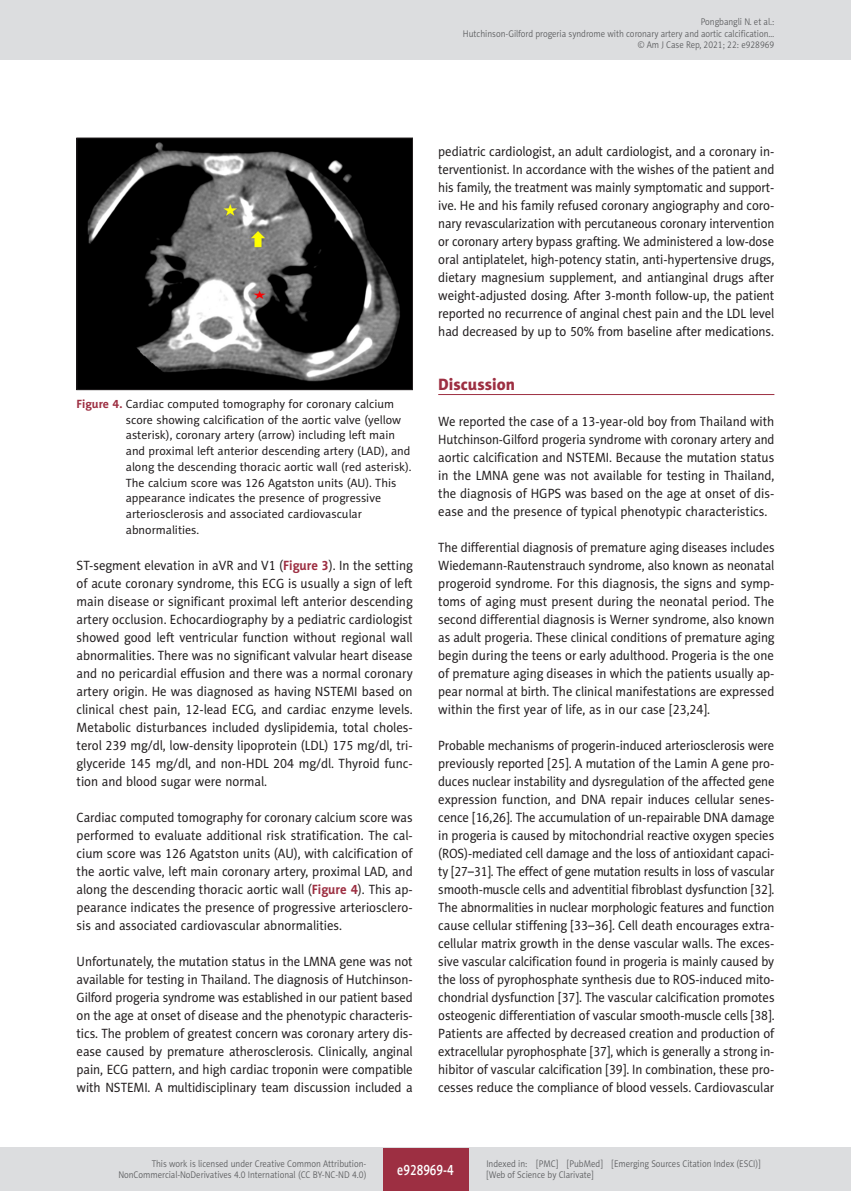
<style>
.page{position:relative;width:851px;height:1191px;background:#fff}
.page>*{position:absolute;margin:0;border:0;box-sizing:border-box;transform-origin:0 0}
.AJCR_Headline_1{font:16.5px "Naomi Sans EFN Heavy";color:#9d2f42}
.t1{font:15px "Naomi Sans EFN Medium";color:#fff;scale:.8 1}
.AJCR_Body{font:13.5px/18px "Naomi Sans EFN";color:#231f20;text-align:justify;scale:.95 1}
.AJCR_Body-2{font:13.5px/18px "Naomi Sans EFN";color:#231f20;text-align:justify;scale:.94 1}
.AJCR_Body-3{font:13.5px/18px "Naomi Sans EFN";color:#231f20;text-align:justify;scale:.93 1}
.AJCR_Rycina_tytul{font:12px/15.8px "Naomi Sans EFN";color:#231f20}
.t2{font:9.75px/11.2px "Naomi Sans EFN Light";color:#57585a;text-align:right;scale:.9 1}
.s1{font-weight:700;color:#9d2f42}
</style>
<div class="page">
<hr style="left:438px;top:394px;width:336px;height:1px;background:#9d2f42">
<img style="left:79px;top:140px;width:331px;height:248px">
<div style="left:77px;top:138px;width:335px;height:252px;border:1px solid #231f20"></div>
<div style="left:0;top:0;width:850px;height:60px;background:#dcdddf"></div>
<hr style="left:850px;top:0;width:1px;height:60px;background:#dcdddf">
<div style="left:0;top:1148px;width:850px;height:43px;background:#dcdddf"></div>
<div style="left:383px;top:1147px;width:85px;height:43px;background:#9d2f42"></div>
<p class="t2" style="left:463px;top:16px;width:347px">Pongbangli N. et al.:<br>Hutchinson-Gilford progeria syndrome with coronary artery and aortic calcification… © Am J Case Rep, 2021; 22: e928969</p>
<p class="AJCR_Rycina_tytul" style="left:126px;top:396px;width:287px;text-indent:-49px"><span class="s1">Figure 4.</span> Cardiac computed tomography for coronary calcium score showing calcification of the aortic valve (yellow asterisk), coronary artery (arrow) including left main and proximal left anterior descending artery (LAD), and along the descending thoracic aortic wall (red asterisk).<br>The calcium score was 126 Agatston units (AU). This appearance indicates the presence of progressive arteriosclerosis and associated cardiovascular abnormalities.</p>
<p class="AJCR_Body" style="left:77px;top:556px;width:355px">ST-segment elevation in aVR and V1 (<span class="s1">Figure 3</span>). In the setting of acute coronary syndrome, this ECG is usually a sign of left main disease or significant proximal left anterior descending artery occlusion. Echocardiography by a pediatric cardiologist showed good left ventricular function without regional wall abnormalities. There was no significant valvular heart disease and no pericardial effusion and there was a normal coronary artery origin. He was diagnosed as having NSTEMI based on clinical chest pain, 12-lead ECG, and cardiac enzyme levels.<br>Metabolic disturbances included dyslipidemia, total choles&shy;terol 239 mg/dl, low-density lipoprotein (LDL) 175 mg/dl, tri&shy;glyceride 145 mg/dl, and non-HDL 204 mg/dl. Thyroid func&shy;tion and blood sugar were normal.</p>
<p class="AJCR_Body-2" style="left:77px;top:808px;width:359px">Cardiac computed tomography for coronary calcium score was performed to evaluate additional risk stratification. The cal&shy;cium score was 126 Agatston units (AU), with calcification of the aortic valve, left main coronary artery, proximal LAD, and along the descending thoracic aortic wall (<span class="s1">Figure 4</span>). This ap&shy;pearance indicates the presence of progressive arteriosclero&shy;sis and associated cardiovascular abnormalities.</p>
<p class="AJCR_Body" style="left:77px;top:952px;width:355px">Unfortunately, the mutation status in the LMNA gene was not available for testing in Thailand. The diagnosis of Hutchinson-Gilford progeria syndrome was established in our patient based on the age at onset of disease and the phenotypic characteris&shy;tics. The problem of greatest concern was coronary artery dis&shy;ease caused by premature atherosclerosis. Clinically, anginal pain, ECG pattern, and high cardiac troponin were compatible with NSTEMI. A multidisciplinary team discussion included a</p>
<p class="AJCR_Body" style="left:438px;top:142px;width:355px">pediatric cardiologist, an adult cardiologist, and a coronary in&shy;terventionist. In accordance with the wishes of the patient and his family, the treatment was mainly symptomatic and support&shy;ive. He and his family refused coronary angiography and coro&shy;nary revascularization with percutaneous coronary intervention or coronary artery bypass grafting. We administered a low-dose oral antiplatelet, high-potency statin, anti-hypertensive drugs, dietary magnesium supplement, and antianginal drugs after weight-adjusted dosing. After 3-month follow-up, the patient reported no recurrence of anginal chest pain and the LDL level had decreased by up to 50% from baseline after medications.</p>
<p class="AJCR_Headline_1" style="left:438px;top:374px;width:78px">Discussion</p>
<p class="AJCR_Body" style="left:438px;top:412px;width:355px">We reported the case of a 13-year-old boy from Thailand with Hutchinson-Gilford progeria syndrome with coronary artery and aortic calcification and NSTEMI. Because the mutation status in the LMNA gene was not available for testing in Thailand, the diagnosis of HGPS was based on the age at onset of dis&shy;ease and the presence of typical phenotypic characteristics.</p>
<p class="AJCR_Body-3" style="left:438px;top:538px;width:363px">The differential diagnosis of premature aging diseases includes Wiedemann-Rautenstrauch syndrome, also known as neonatal progeroid syndrome. For this diagnosis, the signs and symp&shy;toms of aging must present during the neonatal period. The second differential diagnosis is Werner syndrome, also known as adult progeria. These clinical conditions of premature aging begin during the teens or early adulthood. Progeria is the one of premature aging diseases in which the patients usually ap&shy;pear normal at birth. The clinical manifestations are expressed within the first year of life, as in our case [23,24].</p>
<p class="AJCR_Body-2" style="left:438px;top:736px;width:359px">Probable mechanisms of progerin-induced arteriosclerosis were previously reported [25]. A mutation of the Lamin A gene pro&shy;duces nuclear instability and dysregulation of the affected gene expression function, and DNA repair induces cellular senes&shy;cence [16,26]. The accumulation of un-repairable DNA damage in progeria is caused by mitochondrial reactive oxygen species (ROS)-mediated cell damage and the loss of antioxidant capaci&shy;ty [27–31]. The effect of gene mutation results in loss of vascular smooth-muscle cells and adventitial fibroblast dysfunction [32].<br>The abnormalities in nuclear morphologic features and function cause cellular stiffening [33–36]. Cell death encourages extra&shy;cellular matrix growth in the dense vascular walls. The exces&shy;sive vascular calcification found in progeria is mainly caused by the loss of pyrophosphate synthesis due to ROS-induced mito&shy;chondrial dysfunction [37]. The vascular calcification promotes osteogenic differentiation of vascular smooth-muscle cells [38].<br>Patients are affected by decreased creation and production of extracellular pyrophosphate [37], which is generally a strong in&shy;hibitor of vascular calcification [39]. In combination, these pro&shy;cesses reduce the compliance of blood vessels. Cardiovascular</p>
<p class="t2" style="left:118px;top:1158px;width:277px">This work is licensed under Creative Common Attribution-<br>NonCommercial-NoDerivatives 4.0 International (CC BY-NC-ND 4.0)</p>
<p class="t1" style="left:397px;top:1160px;width:72px">e928969-4</p>
<p class="t2" style="left:486px;top:1158px;width:306px;text-align:left">Indexed in: [PMC] [PubMed] [Emerging Sources Citation Index (ESCI)] [Web of Science by Clarivate]</p>
</div>
